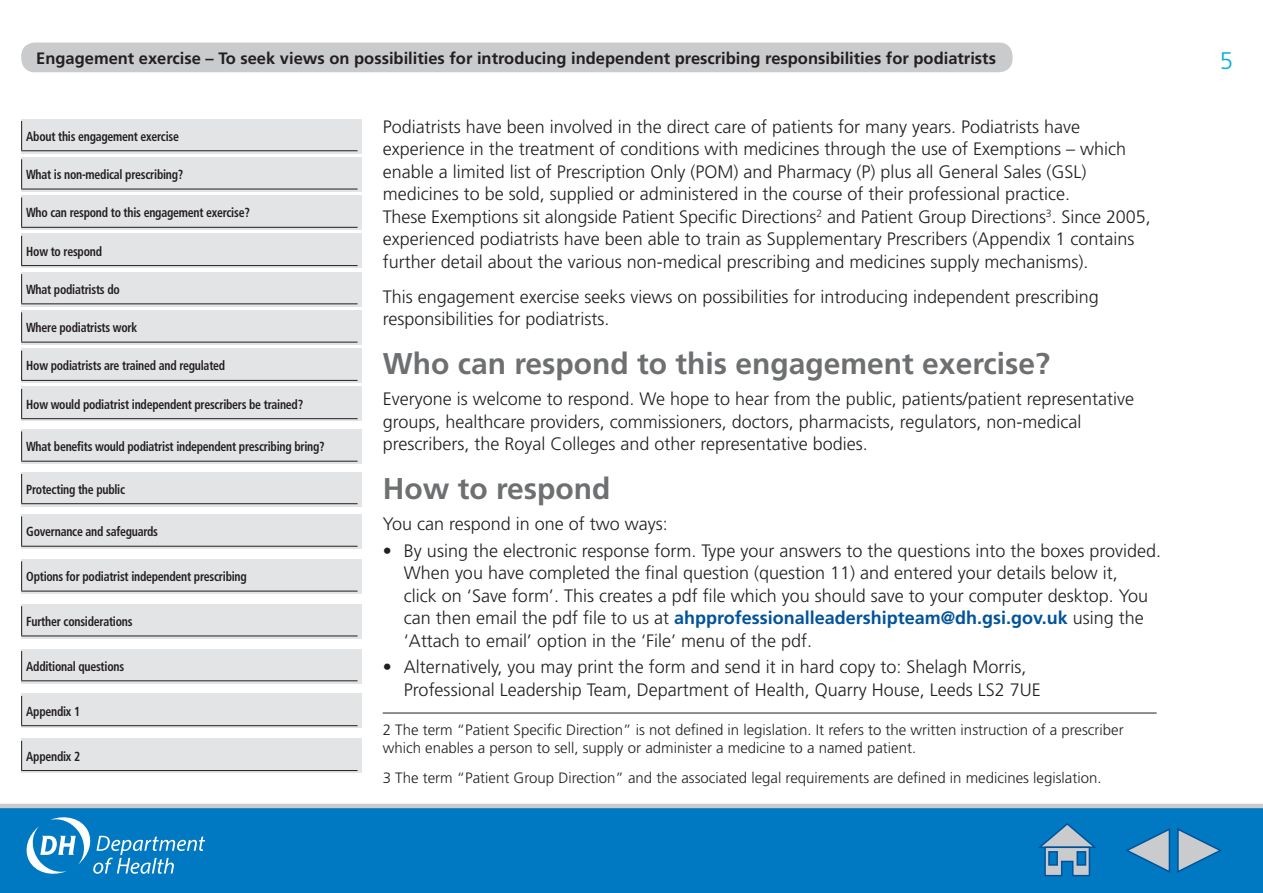
<style>
.page{position:relative;width:1263px;height:893px;background:#fff}
.page>*{position:absolute;margin:0;border:0;box-sizing:border-box;transform-origin:0 0}
.t1{font:700 30px "Frutiger";color:#6d6f71}
.t2{font:300 24px "Frutiger";color:#00afdb}
.t3{font:300 18px/22.5px "Frutiger";color:#231f20}
.t4{font:700 16.5px "Frutiger";color:#231f20}
.t5{font:300 15px/18px "Frutiger";color:#231f20}
.t6{font:700 condensed 13.2px "Frutiger";letter-spacing:-.02em;color:#231f20;scale:.9 1}
.s1{font-weight:700;color:#00539b}
</style>
<div class="page">
<div style="left:21px;top:43px;width:991px;height:29px;background:#c9cbcc;border-radius:13px"></div>
<div style="left:21px;top:119px;width:340px;height:34px;background:#e3e4e5"></div>
<svg style="left:21px;top:121px;width:1px;height:29px"></svg>
<hr style="left:21px;top:150px;width:337px;height:1px;background:#231f20">
<div style="left:21px;top:157px;width:340px;height:34px;background:#e3e4e5"></div>
<hr style="left:21px;top:159px;width:1px;height:30px;background:#231f20">
<hr style="left:21px;top:189px;width:337px;height:1px;background:#231f20">
<div style="left:21px;top:196px;width:340px;height:34px;background:#e3e4e5"></div>
<svg style="left:21px;top:198px;width:1px;height:29px"></svg>
<hr style="left:21px;top:227px;width:337px;height:1px;background:#231f20">
<div style="left:21px;top:234px;width:340px;height:34px;background:#e3e4e5"></div>
<svg style="left:21px;top:236px;width:1px;height:29px"></svg>
<hr style="left:21px;top:265px;width:337px;height:1px;background:#231f20">
<div style="left:21px;top:272px;width:340px;height:34px;background:#e3e4e5"></div>
<svg style="left:21px;top:274px;width:1px;height:29px"></svg>
<hr style="left:21px;top:303px;width:337px;height:1px;background:#231f20">
<div style="left:21px;top:310px;width:340px;height:34px;background:#e3e4e5"></div>
<hr style="left:21px;top:312px;width:1px;height:30px;background:#231f20">
<hr style="left:21px;top:342px;width:337px;height:1px;background:#231f20">
<div style="left:21px;top:349px;width:340px;height:34px;background:#e3e4e5"></div>
<svg style="left:21px;top:351px;width:1px;height:29px"></svg>
<hr style="left:21px;top:380px;width:337px;height:1px;background:#231f20">
<div style="left:21px;top:387px;width:340px;height:34px;background:#e3e4e5"></div>
<svg style="left:21px;top:389px;width:1px;height:29px"></svg>
<hr style="left:21px;top:418px;width:337px;height:1px;background:#231f20">
<div style="left:21px;top:429px;width:340px;height:34px;background:#e3e4e5"></div>
<hr style="left:21px;top:431px;width:1px;height:30px;background:#231f20">
<hr style="left:21px;top:461px;width:337px;height:1px;background:#231f20">
<div style="left:21px;top:472px;width:340px;height:34px;background:#e3e4e5"></div>
<svg style="left:21px;top:474px;width:1px;height:29px"></svg>
<hr style="left:21px;top:503px;width:337px;height:1px;background:#231f20">
<div style="left:21px;top:514px;width:340px;height:35px;background:#e3e4e5"></div>
<hr style="left:21px;top:516px;width:1px;height:30px;background:#231f20">
<hr style="left:21px;top:546px;width:337px;height:1px;background:#231f20">
<div style="left:21px;top:559px;width:340px;height:34px;background:#e3e4e5"></div>
<hr style="left:21px;top:561px;width:1px;height:30px;background:#231f20">
<hr style="left:21px;top:591px;width:337px;height:1px;background:#231f20">
<div style="left:21px;top:604px;width:340px;height:34px;background:#e3e4e5"></div>
<hr style="left:21px;top:606px;width:1px;height:30px;background:#231f20">
<hr style="left:21px;top:636px;width:337px;height:1px;background:#231f20">
<div style="left:21px;top:649px;width:340px;height:34px;background:#e3e4e5"></div>
<svg style="left:21px;top:651px;width:1px;height:29px"></svg>
<hr style="left:21px;top:680px;width:337px;height:1px;background:#231f20">
<div style="left:21px;top:694px;width:340px;height:34px;background:#e3e4e5"></div>
<svg style="left:21px;top:696px;width:1px;height:29px"></svg>
<hr style="left:21px;top:725px;width:337px;height:1px;background:#231f20">
<div style="left:21px;top:739px;width:340px;height:34px;background:#e3e4e5"></div>
<svg style="left:21px;top:741px;width:1px;height:29px"></svg>
<hr style="left:21px;top:770px;width:337px;height:1px;background:#231f20">
<div style="left:0;top:804px;width:1263px;height:89px;background:#0079c2"></div>
<svg style="left:27px;top:817px;width:178px;height:57px"></svg>
<svg style="left:1125px;top:827px;width:97px;height:47px"></svg>
<svg style="left:1036px;top:822px;width:63px;height:55px"></svg>
<hr style="left:383px;top:713px;width:774px;height:1px;background:#231f20">
<p class="t4" style="left:36px;top:49px;width:961px">Engagement exercise – To seek views on possibilities for introducing independent prescribing responsibilities for podiatrists</p>
<p class="t6" style="left:26px;top:128px;width:171px">About this engagement exercise</p>
<p class="t6" style="left:26px;top:167px;width:176px">What is non-medical prescribing?</p>
<p class="t6" style="left:26px;top:205px;width:250px">Who can respond to this engagement exercise?</p>
<p class="t6" style="left:26px;top:243px;width:86px">How to respond</p>
<p class="t6" style="left:26px;top:281px;width:105px">What podiatrists do</p>
<p class="t6" style="left:26px;top:320px;width:125px">Where podiatrists work</p>
<p class="t6" style="left:26px;top:358px;width:223px">How podiatrists are trained and regulated</p>
<p class="t6" style="left:26px;top:396px;width:309px">How would podiatrist independent prescribers be trained?</p>
<p class="t6" style="left:26px;top:439px;width:333px">What benefits would podiatrist independent prescribing bring?</p>
<p class="t6" style="left:26px;top:481px;width:111px">Protecting the public</p>
<p class="t6" style="left:26px;top:524px;width:148px">Governance and safeguards</p>
<p class="t6" style="left:26px;top:569px;width:247px">Options for podiatrist independent prescribing</p>
<p class="t6" style="left:26px;top:614px;width:120px">Further considerations</p>
<p class="t6" style="left:26px;top:658px;width:110px">Additional questions</p>
<p class="t6" style="left:26px;top:703px;width:61px">Appendix 1</p>
<p class="t6" style="left:26px;top:748px;width:61px">Appendix 2</p>
<p class="t3" style="left:383px;top:115px;width:769px">Podiatrists have been involved in the direct care of patients for many years. Podiatrists have experience in the treatment of conditions with medicines through the use of Exemptions – which enable a limited list of Prescription Only (POM) and Pharmacy (P) plus all General Sales (GSL) medicines to be sold, supplied or administered in the course of their professional practice.<br>These Exemptions sit alongside Patient Specific Directions<sup>2</sup> and Patient Group Directions<sup>3</sup>. Since 2005, experienced podiatrists have been able to train as Supplementary Prescribers (Appendix 1 contains further detail about the various non-medical prescribing and medicines supply mechanisms).</p>
<p class="t3" style="left:383px;top:286px;width:718px">This engagement exercise seeks views on possibilities for introducing independent prescribing responsibilities for podiatrists.</p>
<h2 class="t1" style="left:383px;top:346px;width:669px">Who can respond to this engagement exercise?</h2>
<p class="t3" style="left:383px;top:388px;width:753px">Everyone is welcome to respond. We hope to hear from the public, patients/patient representative groups, healthcare providers, commissioners, doctors, pharmacists, regulators, non-medical prescribers, the Royal Colleges and other representative bodies.</p>
<h2 class="t1" style="left:383px;top:471px;width:229px">How to respond</h2>
<p class="t3" style="left:383px;top:513px;width:287px">You can respond in one of two ways:</p>
<p class="t3" style="left:404px;top:539px;width:759px;text-indent:-21px">• By using the electronic response form. Type your answers to the questions into the boxes provided.<br>When you have completed the final question (question 11) and entered your details below it,<br>click on ‘Save form’. This creates a pdf file which you should save to your computer desktop. You can then email the pdf file to us at <span class="s1">ahpprofessionalleadershipteam@dh.gsi.gov.uk</span> using the ‘Attach to email’ option in the ‘File’ menu of the pdf.</p>
<p class="t3" style="left:404px;top:656px;width:638px;text-indent:-21px">• Alternatively, you may print the form and send it in hard copy to: Shelagh Morris,<br>Professional Leadership Team, Department of Health, Quarry House, Leeds LS2 7UE</p>
<p class="t5" style="left:383px;top:721px;width:742px">2 The term “Patient Specific Direction” is not defined in legislation. It refers to the written instruction of a prescriber which enables a person to sell, supply or administer a medicine to a named patient.</p>
<p class="t5" style="left:383px;top:769px;width:720px">3 The term “Patient Group Direction” and the associated legal requirements are defined in medicines legislation.</p>
<h2 class="t2" style="left:1220px;top:47px;width:15px">5</h2>
</div>
